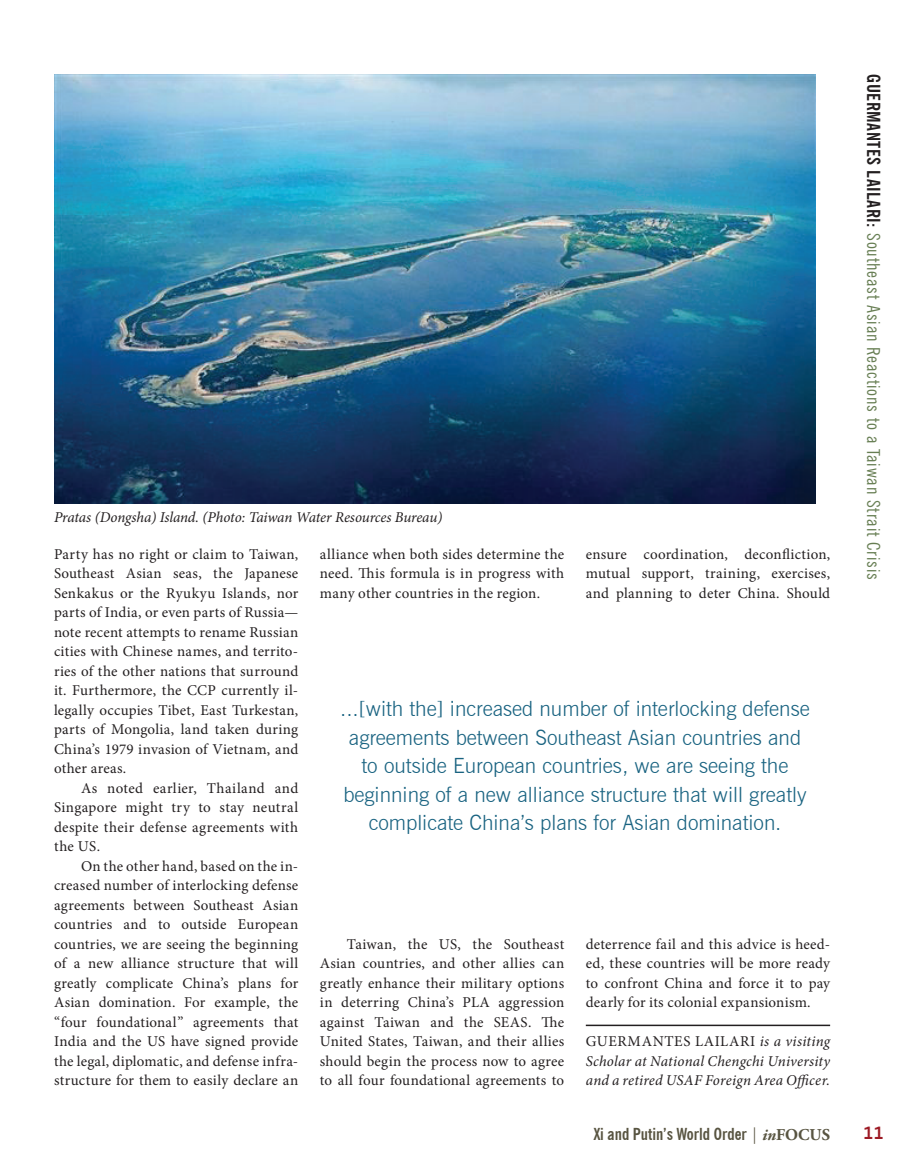
<style>
.page{position:relative;width:918px;height:1175px;background:#fff}
.page>*{position:absolute;margin:0;border:0;box-sizing:border-box;transform-origin:0 0}
.t1{font:300 21px/28.5px "News Gothic BT";color:#196381;text-align:center}
.t2{font:condensed 18px "News Gothic BT";letter-spacing:.05em;color:#677e53}
.t3{font:700 condensed 16.5px "News Gothic BT";color:#585441}
.t4{font:700 16.5px "News Gothic";color:#9d1b25}
.t5{font:15px/19.5px "Minion Pro";letter-spacing:.015em;color:#231f20;text-align:justify}
.t6{font:italic 15px/19.5px "Minion Pro";color:#231f20;text-align:justify}
.s1{font-style:normal}
.s2{font-weight:700;color:#231f20}
.s3{font-weight:400}
.s4{font-family:"Adobe Garamond Pro";font-style:italic;font-stretch:normal}
.s5{font-family:"Adobe Garamond Pro";font-stretch:normal}
</style>
<div class="page">
<hr style="left:586px;top:1024px;width:244px;height:2px;background:#231f20">
<img style="left:54px;top:74px;width:762px;height:429px">
<p class="t6" style="left:54px;top:508px;width:390px">Pratas (Dongsha) Island. (Photo: Taiwan Water Resources Bureau)</p>
<p class="t5" style="left:54px;top:544px;width:246px">Party has no right or claim to Taiwan, Southeast Asian seas, the Japanese Senkakus or the Ryukyu Islands, nor parts of India, or even parts of Russia— note recent attempts to rename Russian cities with Chinese names, and territo&shy;ries of the other nations that surround it. Furthermore, the CCP currently il&shy;legally occupies Tibet, East Turkestan, parts of Mongolia, land taken during China’s 1979 invasion of Vietnam, and other areas.</p>
<p class="t5" style="left:54px;top:778px;width:246px;text-indent:27px">As noted earlier, Thailand and Singapore might try to stay neutral despite their defense agreements with the US.</p>
<p class="t5" style="left:54px;top:856px;width:246px;text-indent:27px">On the other hand, based on the in&shy;creased number of interlocking defense agreements between Southeast Asian countries and to outside European countries, we are seeing the beginning of a new alliance structure that will greatly complicate China’s plans for Asian domination. For example, the “four foundational” agreements that India and the US have signed provide the legal, diplomatic, and defense infra&shy;structure for them to easily declare an</p>
<p class="t5" style="left:320px;top:544px;width:246px">alliance when both sides determine the need. This formula is in progress with many other countries in the region.</p>
<p class="t5" style="left:586px;top:544px;width:246px">ensure coordination, deconfliction, mutual support, training, exercises, and planning to deter China. Should</p>
<p class="t1" style="left:340px;top:694px;width:471px">...[with the] increased number of interlocking defense agreements between Southeast Asian countries and to outside European countries, we are seeing the beginning of a new alliance structure that will greatly complicate China’s plans for Asian domination.</p>
<p class="t5" style="left:320px;top:934px;width:246px;text-indent:27px">Taiwan, the US, the Southeast Asian countries, and other allies can greatly enhance their military options in deterring China’s PLA aggression against Taiwan and the SEAS. The United States, Taiwan, and their allies should begin the process now to agree to all four foundational agreements to</p>
<p class="t5" style="left:586px;top:934px;width:246px">deterrence fail and this advice is heed&shy;ed, these countries will be more ready to confront China and force it to pay dearly for its colonial expansionism.</p>
<p class="t6" style="left:586px;top:1031px;width:246px"><span class="s1">GUERMANTES LAILARI</span> is a visiting Scholar at National Chengchi University and a retired USAF Foreign Area Officer.</p>
<p class="t2" style="left:885px;top:74px;width:507px;rotate:90deg"><span class="s2">GUERMANTES LAILARI:</span> Southeast Asian Reactions to a Taiwan Strait Crisis</p>
<p class="t3" style="left:594px;top:1123px;width:238px">Xi and Putin’s World Order <span class="s3">|</span> <span class="s4">in</span><span class="s5">FOCUS</span></p>
<p class="t4" style="left:863px;top:1123px;width:22px">11</p>
</div>
